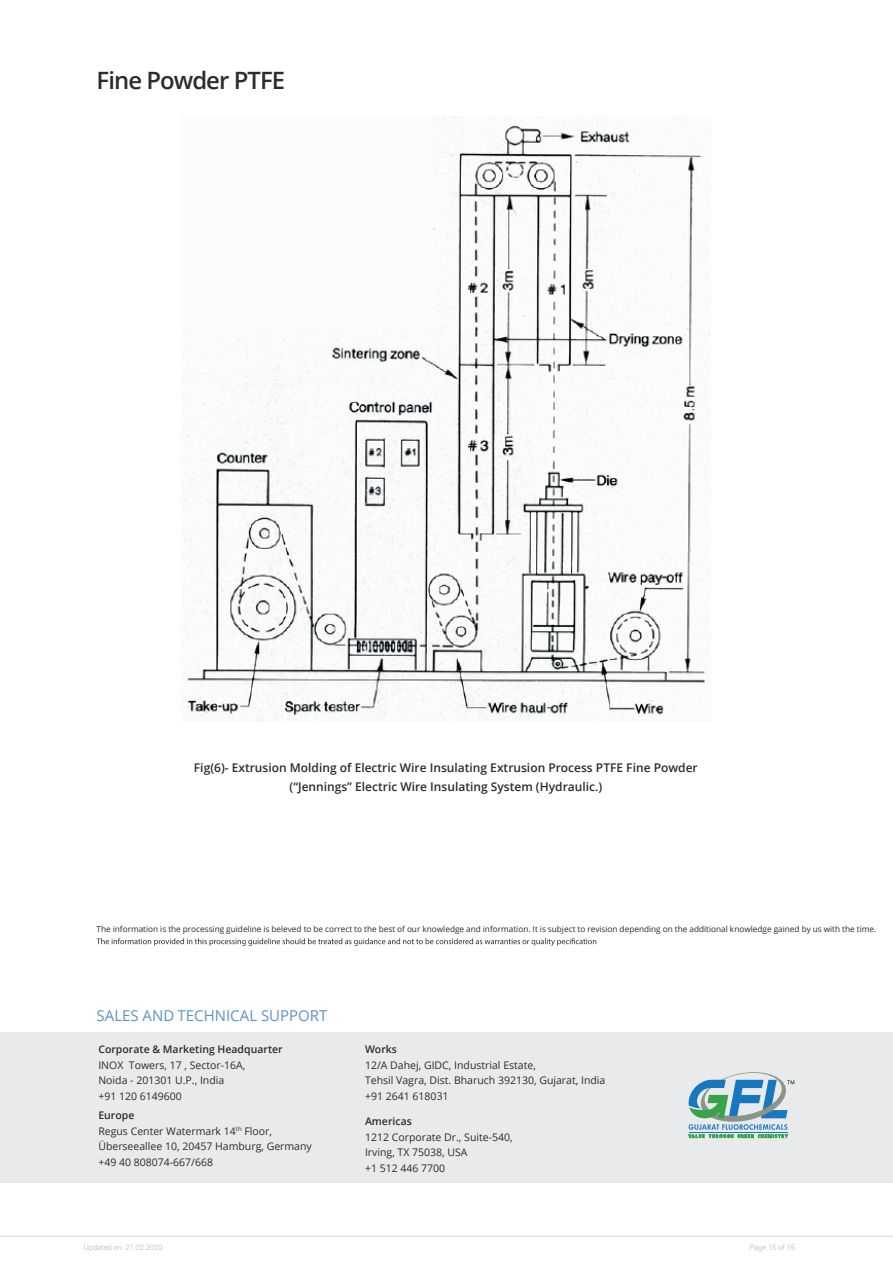
<style>
.page{position:relative;width:893px;height:1263px;background:#fff}
.page>*{position:absolute;margin:0;border:0;box-sizing:border-box;transform-origin:0 0}
.t1{font:600 23.85px "Open Sans";letter-spacing:-.04em;color:#2e2b2c}
.t2{font:15px "Open Sans";color:#5c93c6}
.t3{font:600 12px/19.5px "Open Sans";color:#2e2b2c;text-align:center}
.t4{font:10.5px/15.6px "Open Sans";color:#2e2b2c}
.t5{font:600 10.5px "Open Sans";color:#2e2b2c}
.t6{font:8.25px "Open Sans";color:#2e2b2c}
.t7{font:300 7.5px "Roboto";color:#aeafb3}
.s1{font-weight:600}
</style>
<div class="page">
<div style="left:0;top:1032px;width:893px;height:151px;background:#e9eaeb"></div>
<svg style="left:437px;top:1092px;width:9px;height:8px"></svg>
<svg style="left:97px;top:938px;width:499px;height:8px"></svg>
<hr style="left:0;top:1236px;width:893px;height:1px;background:#d1d2d4">
<img style="left:182px;top:116px;width:528px;height:606px">
<svg style="left:688px;top:1072px;width:106px;height:67px"></svg>
<h1 class="t1" style="left:97px;top:64px;width:190px">Fine Powder PTFE</h1>
<p class="t3" style="left:194px;top:757px;width:505px">Fig(6)- Extrusion Molding of Electric Wire Insulating Extrusion Process PTFE Fine Powder (“Jennings” Electric Wire Insulating System (Hydraulic.)</p>
<p class="t6" style="left:97px;top:923px;width:781px">The information is the processing guideline is beleved to be correct to the best of our knowledge and information. It is subject to revision depending on the additional knowledge gained by us with the time.</p>
<h2 class="t2" style="left:97px;top:1005px;width:232px">SALES AND TECHNICAL SUPPORT</h2>
<p class="t5" style="left:98px;top:1042px;width:186px">Corporate &amp; Marketing Headquarter</p>
<p class="t4" style="left:98px;top:1057px;width:148px">INOX Towers, 17 , Sector-16A,<br>Noida - 201301 U.P., India<br>+91 120 6149600</p>
<p class="t4" style="left:98px;top:1107px;width:215px"><span class="s1">Europe<br></span>Regus Center Watermark 14<sup>th</sup> Floor,<br>Überseeallee 10, 20457 Hamburg, Germany +49 40 808074-667/668</p>
<p class="t5" style="left:365px;top:1042px;width:33px">Works</p>
<p class="t4" style="left:365px;top:1057px;width:242px">12/A Dahej, GIDC, Industrial Estate,<br>Tehsil Vagra, Dist. Bharuch 392130, Gujarat, India +91 2641 6180</p>
<p class="t5" style="left:365px;top:1114px;width:48px">Americas</p>
<p class="t4" style="left:365px;top:1129px;width:149px">1212 Corporate Dr., Suite-540,<br>Irving, TX 75038, USA<br>+1 512 446 7700</p>
<p class="t7" style="left:84px;top:1242px;width:81px">Updated on: 27.02.2020</p>
<p class="t7" style="left:750px;top:1242px;width:47px">Page 15 of 15</p>
</div>
